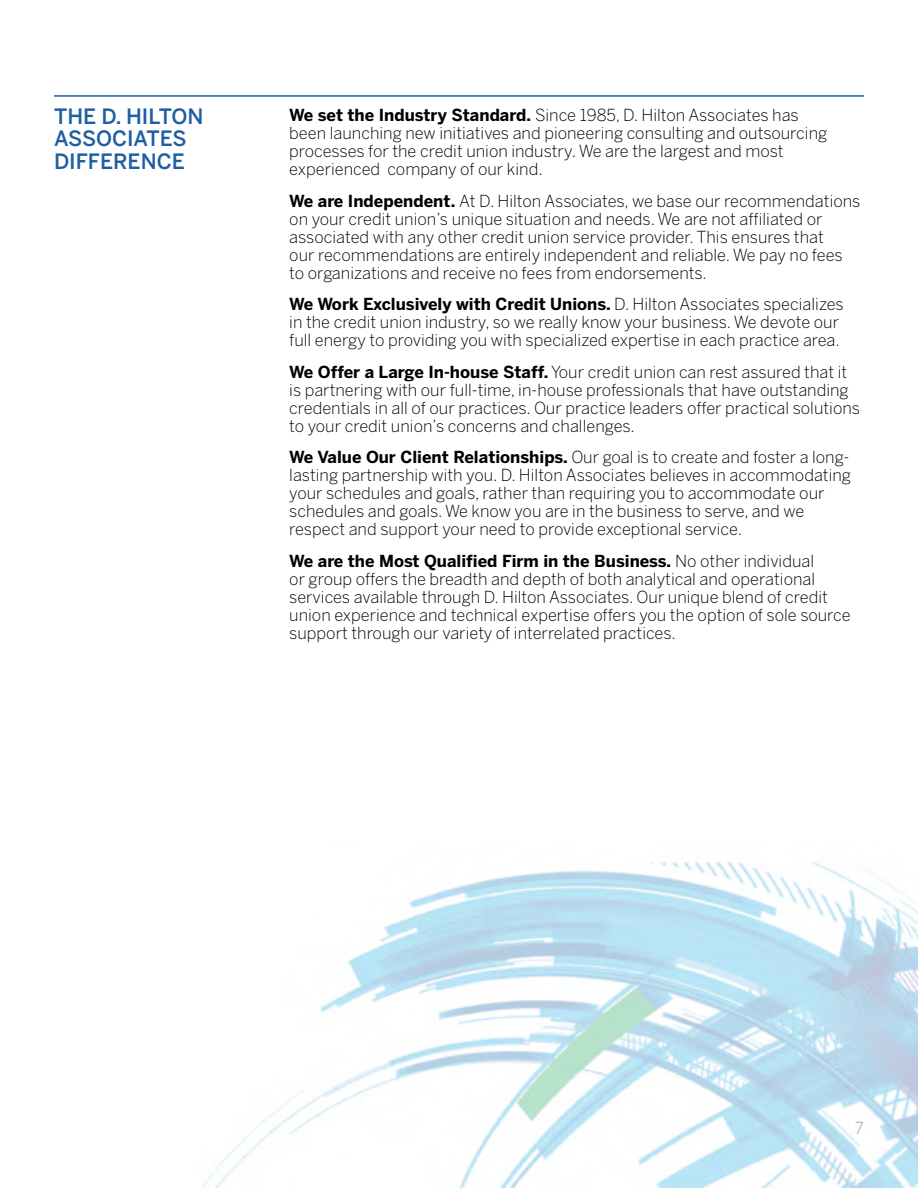
<style>
.page{position:relative;width:918px;height:1188px;background:#fff}
.page>*{position:absolute;margin:0;border:0;box-sizing:border-box;transform-origin:0 0}
.t1{font:500 21px/22.5px "Benton Sans";color:#1f5ea3}
.t2{font:300 16.5px/18px "Benton Sans";color:#000}
.t3{font:300 16.5px "Benton Sans";color:#6d6e71}
.s1{font-weight:700}
</style>
<div class="page">
<hr style="left:54px;top:95px;width:810px;height:2px;background:#1f5ea3">
<img style="left:202px;top:859px;width:716px;height:329px">
<p class="t1" style="left:54px;top:105px;width:151px">THE D. HILTON<br>ASSOCIATES<br>DIFFERENCE</p>
<p class="t2" style="left:289px;top:106px;width:540px"><span class="s1">We set the Industry Standard.</span> Since 1985, D. Hilton Associates has been launching new initiatives and pioneering consulting and outsourcing processes for the credit union industry. We are the largest and most experienced company of our kind.</p>
<p class="t2" style="left:289px;top:191px;width:573px"><span class="s1">We are Independent.</span> At D. Hilton Associates, we base our recommendations on your credit union’s unique situation and needs. We are not affiliated or associated with any other credit union service provider. This ensures that<br>our recommendations are entirely independent and reliable. We pay no fees to organizations and receive no fees from endorsements.</p>
<p class="t2" style="left:289px;top:295px;width:556px"><span class="s1">We Work Exclusively with Credit Unions.</span> D. Hilton Associates specializes in the credit union industry, so we really know your business. We devote our full energy to providing you with specialized expertise in each practice area.</p>
<p class="t2" style="left:289px;top:362px;width:572px"><span class="s1">We Offer a Large In-house Staff.</span> Your credit union can rest assured that it is partnering with our full-time, in-house professionals that have outstanding credentials in all of our practices. Our practice leaders offer practical solutions to your credit union’s concerns and challenges.</p>
<p class="t2" style="left:289px;top:448px;width:563px"><span class="s1">We Value Our Client Relationships.</span> Our goal is to create and foster a long&shy;lasting partnership with you. D. Hilton Associates believes in accommodating your schedules and goals, rather than requiring you to accommodate our schedules and goals. We know you are in the business to serve, and we respect and support your need to provide exceptional service.</p>
<p class="t2" style="left:289px;top:551px;width:563px"><span class="s1">We are the Most Qualified Firm in the Business.</span> No other individual<br>or group offers the breadth and depth of both analytical and operational services available through D. Hilton Associates. Our unique blend of credit union experience and technical expertise offers you the option of sole source support through our variety of interrelated practices.</p>
<p class="t3" style="left:855px;top:1118px;width:11px">7</p>
</div>
